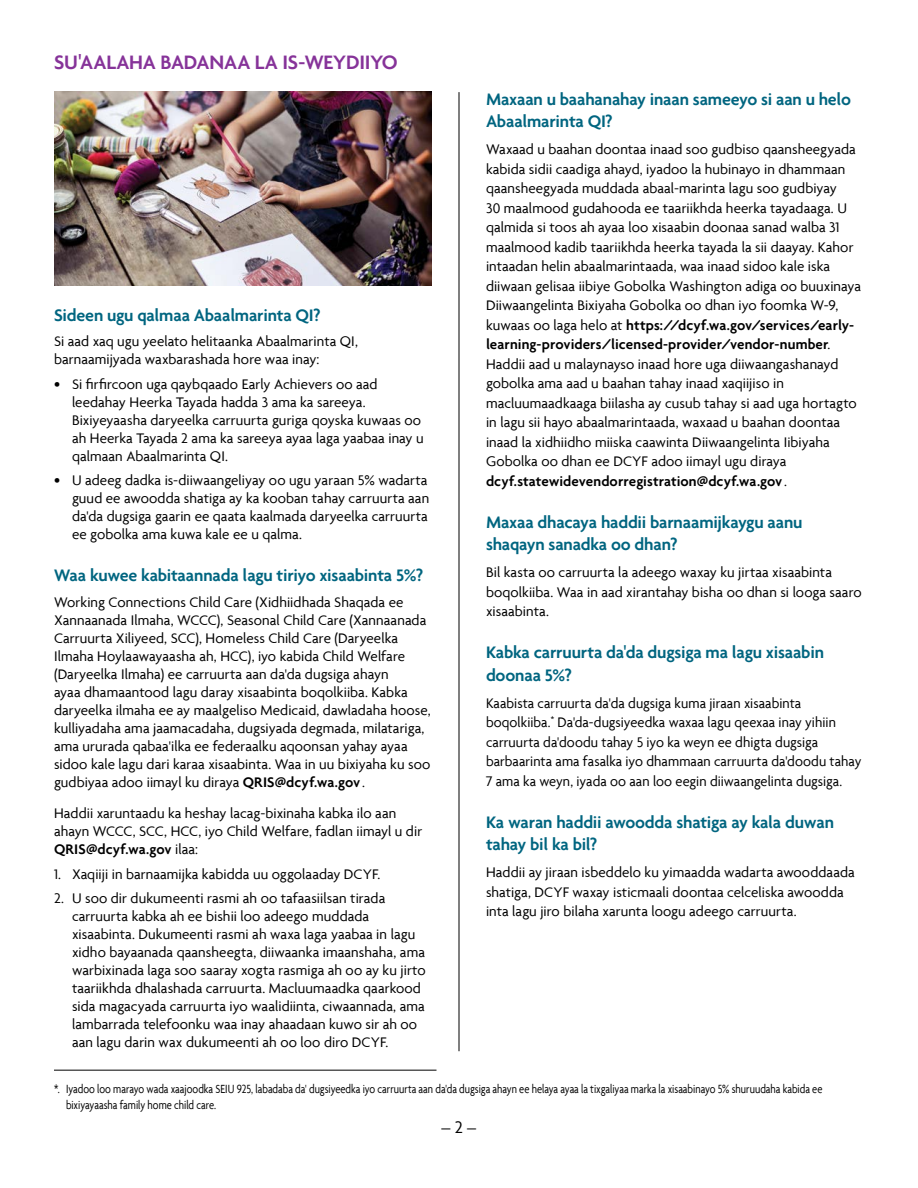
<style>
.page{position:relative;width:918px;height:1188px;background:#fff}
.page>*{position:absolute;margin:0;border:0;box-sizing:border-box;transform-origin:0 0}
.t1{font:600 21px "Agenda";letter-spacing:-.01em;color:#863399}
.t2{font:600 18px/22.5px "Agenda";letter-spacing:-.015em;color:#006580}
.t3{font:18px "Agenda";color:#000}
.t4{font:15px/18px "Agenda";letter-spacing:.005em;color:#000}
.t5{font:15px/19.5px "Agenda";letter-spacing:.005em;color:#000;scale:.96 1}
.t6{font:12.75px/15.8px "Agenda";color:#000;scale:.82 1}
.s1{font-size:16.5px}
.s2{font-weight:600}
</style>
<div class="page">
<hr style="left:54px;top:1070px;width:382px;height:1px;background:#000">
<img style="left:54px;top:92px;width:378px;height:193px">
<hr style="left:459px;top:92px;width:1px;height:959px;background:#000">
<h1 class="t1" style="left:54px;top:49px;width:345px">SU'AALAHA BADANAA LA IS-WEYDIIYO</h1>
<p class="t2" style="left:54px;top:303px;width:268px">Sideen ugu qalmaa Abaalmarinta QI?</p>
<p class="t4" style="left:54px;top:332px;width:305px">Si aad xaq ugu yeelato helitaanka Abaalmarinta QI, barnaamijyada waxbarashada hore waa inay:</p>
<p class="t4" style="left:72px;top:375px;width:353px;text-indent:-18px"><span class="s1">•</span> Si firfircoon uga qaybqaado Early Achievers oo aad leedahay Heerka Tayada hadda 3 ama ka sareeya.<br>Bixiyeyaasha daryeelka carruurta guriga qoyska kuwaas oo ah Heerka Tayada 2 ama ka sareeya ayaa laga yaabaa inay u qalmaan Abaalmarinta QI.</p>
<p class="t4" style="left:72px;top:471px;width:359px;text-align:justify;text-indent:-18px"><span class="s1">•</span> U adeeg dadka is-diiwaangeliyay oo ugu yaraan 5% wadarta guud ee awoodda shatiga ay ka kooban tahay carruurta aan da'da dugsiga gaarin ee qaata kaalmada daryeelka carruurta ee gobolka ama kuwa kale ee u qalma.</p>
<p class="t2" style="left:54px;top:564px;width:371px">Waa kuwee kabitaannada lagu tiriyo xisaabinta 5%?</p>
<p class="t4" style="left:54px;top:593px;width:378px">Working Connections Child Care (Xidhiidhada Shaqada ee Xannaanada Ilmaha, WCCC), Seasonal Child Care (Xannaanada Carruurta Xiliyeed, SCC), Homeless Child Care (Daryeelka Ilmaha Hoylaawayaasha ah, HCC), iyo kabida Child Welfare (Daryeelka Ilmaha) ee carruurta aan da'da dugsiga ahayn<br>ayaa dhamaantood lagu daray xisaabinta boqolkiiba. Kabka daryeelka ilmaha ee ay maalgeliso Medicaid, dawladaha hoose, kulliyadaha ama jaamacadaha, dugsiyada degmada, milatariga, ama ururada qabaa'ilka ee federaalku aqoonsan yahay ayaa sidoo kale lagu dari karaa xisaabinta. Waa in uu bixiyaha ku soo gudbiyaa adoo iimayl ku diraya <span class="s2">QRIS@dcyf.wa.gov</span> .</p>
<p class="t4" style="left:54px;top:804px;width:370px">Haddii xaruntaadu ka heshay lacag-bixinaha kabka ilo aan ahayn WCCC, SCC, HCC, iyo Child Welfare, fadlan iimayl u dir<br><span class="s2">QRIS@dcyf.wa.gov</span> ilaa:</p>
<p class="t4" style="left:54px;top:865px;width:328px">1. Xaqiiji in barnaamijka kabidda uu oggolaaday DCYF.</p>
<p class="t4" style="left:72px;top:889px;width:355px;text-indent:-18px">2. U soo dir dukumeenti rasmi ah oo tafaasiilsan tirada carruurta kabka ah ee bishii loo adeego muddada xisaabinta. Dukumeenti rasmi ah waxa laga yaabaa in lagu xidho bayaanada qaansheegta, diiwaanka imaanshaha, ama warbixinada laga soo saaray xogta rasmiga ah oo ay ku jirto taariikhda dhalashada carruurta. Macluumaadka qaarkood sida magacyada carruurta iyo waalidiinta, ciwaannada, ama lambarrada telefoonku waa inay ahaadaan kuwo sir ah oo aan lagu darin wax dukumeenti ah oo loo diro DCYF.</p>
<p class="t2" style="left:486px;top:87px;width:366px">Maxaan u baahanahay inaan sameeyo si aan u helo<br>Abaalmarinta QI?</p>
<p class="t4" style="left:486px;top:140px;width:377px;line-height:19.5px">Waxaad u baahan doontaa inaad soo gudbiso qaansheegyada kabida sidii caadiga ahayd, iyadoo la hubinayo in dhammaan qaansheegyada muddada abaal-marinta lagu soo gudbiyay<br>30 maalmood gudahooda ee taariikhda heerka tayadaaga. U qalmida si toos ah ayaa loo xisaabin doonaa sanad walba 31 maalmood kadib taariikhda heerka tayada la sii daayay. Kahor intaadan helin abaalmarintaada, waa inaad sidoo kale iska diiwaan gelisaa iibiye Gobolka Washington adiga oo buuxinaya Diiwaangelinta Bixiyaha Gobolka oo dhan iyo foomka W-9, kuwaas oo laga helo at <span class="s2">https://dcyf.wa.gov/services/early&shy;learning-providers/licensed-provider/vendor-number</span>.<br>Haddii aad u malaynayso inaad hore uga diiwaangashanayd gobolka ama aad u baahan tahay inaad xaqiijiso in macluumaadkaaga biilasha ay cusub tahay si aad uga hortagto in lagu sii hayo abaalmarintaada, waxaad u baahan doontaa inaad la xidhiidho miiska caawinta Diiwaangelinta Iibiyaha Gobolka oo dhan ee DCYF adoo iimayl ugu diraya <span class="s2">dcyf.statewidevendorregistration@dcyf.wa.gov</span> .</p>
<p class="t2" style="left:486px;top:510px;width:318px">Maxaa dhacaya haddii barnaamijkaygu aanu shaqayn sanadka oo dhan?</p>
<p class="t4" style="left:486px;top:563px;width:377px;line-height:19.5px">Bil kasta oo carruurta la adeego waxay ku jirtaa xisaabinta boqolkiiba. Waa in aad xirantahay bisha oo dhan si looga saaro xisaabinta.</p>
<p class="t2" style="left:486px;top:641px;width:340px">Kabka carruurta da'da dugsiga ma lagu xisaabin doonaa 5%?</p>
<p class="t5" style="left:486px;top:693px;width:393px">Kaabista carruurta da'da dugsiga kuma jiraan xisaabinta boqolkiiba.<sup>*</sup> Da'da-dugsiyeedka waxaa lagu qeexaa inay yihiin carruurta da'doodu tahay 5 iyo ka weyn ee dhigta dugsiga barbaarinta ama fasalka iyo dhammaan carruurta da'doodu tahay 7 ama ka weyn, iyada oo aan loo eegin diiwaangelinta dugsiga.</p>
<p class="t2" style="left:486px;top:810px;width:350px">Ka waran haddii awoodda shatiga ay kala duwan tahay bil ka bil?</p>
<p class="t4" style="left:486px;top:863px;width:370px;line-height:19.5px">Haddii ay jiraan isbeddelo ku yimaadda wadarta awooddaada shatiga, DCYF waxay isticmaali doontaa celceliska awoodda inta lagu jiro bilaha xarunta loogu adeego carruurta.</p>
<p class="t6" style="left:66px;top:1081px;width:924px;text-indent:-12px">*. Iyadoo loo marayo wada xaajoodka SEIU 925, labadaba da' dugsiyeedka iyo carruurta aan da'da dugsiga ahayn ee helaya ayaa la tixgaliyaa marka la xisaabinayo 5% shuruudaha kabida ee bixiyayaasha family home child care.</p>
<p class="t3" style="left:442px;top:1117px;width:36px">– 2 –</p>
</div>
